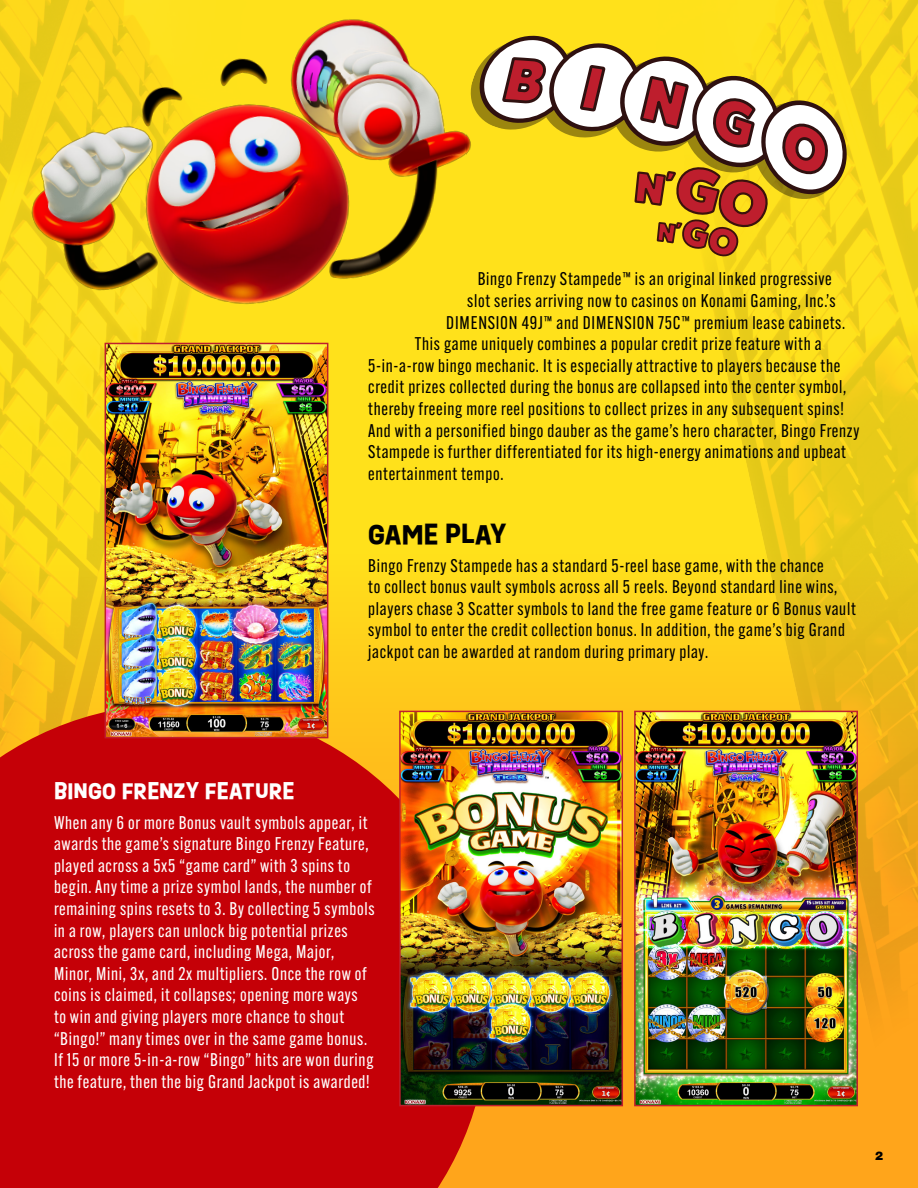
<style>
.page{position:relative;width:918px;height:1188px;background:#ffa51b}
.page>*{position:absolute;margin:0;border:0;box-sizing:border-box;transform-origin:0 0}
.t1{font:700 25.5px "Ruddy";letter-spacing:.005em;color:#000}
.t2{font:700 21px "Ruddy";letter-spacing:.005em;color:#fff}
.t3{font:18px/21.6px "Alternate Gothic ATF";letter-spacing:.04em;color:#000}
.t4{font:18px/21.6px "Alternate Gothic ATF";letter-spacing:.04em;color:#fff}
.t5{font:900 12px "Helvetica Neue CE";color:#000}
</style>
<div class="page">
<img style="left:0;top:0;width:918px;height:1009px">
<div style="left:0;top:704px;width:488px;height:484px;background:#c50007"></div>
<img style="left:104px;top:343px;width:225px;height:396px">
<img style="left:398px;top:710px;width:226px;height:397px">
<img style="left:8px;top:0;width:499px;height:343px">
<img style="left:633px;top:710px;width:226px;height:397px">
<svg style="left:466px;top:38px;width:9px;height:167px;background:#f5d419"></svg>
<svg style="left:475px;top:34px;width:376px;height:223px;background:#dcb848"></svg>
<p class="t3" style="left:478px;top:268px;width:356px">Bingo Frenzy Stampede™ is an original linked progressive</p>
<p class="t3" style="left:467px;top:290px;width:370px">slot series arriving now to casinos on Konami Gaming, Inc.’s</p>
<p class="t3" style="left:446px;top:311px;width:400px">DIMENSION 49J™ and DIMENSION 75C™ premium lease cabinets.</p>
<p class="t3" style="left:415px;top:333px;width:408px">This game uniquely combines a popular credit prize feature with a</p>
<p class="t3" style="left:368px;top:355px;width:474px">5-in-a-row bingo mechanic. It is especially attractive to players because the</p>
<p class="t3" style="left:368px;top:376px;width:480px">credit prizes collected during the bonus are collapsed into the center symbol,</p>
<p class="t3" style="left:368px;top:398px;width:477px">thereby freeing more reel positions to collect prizes in any subsequent spins!</p>
<p class="t3" style="left:368px;top:419px;width:493px">And with a personified bingo dauber as the game’s hero character, Bingo Frenzy</p>
<p class="t3" style="left:368px;top:441px;width:479px">Stampede is further differentiated for its high-energy animations and upbeat</p>
<p class="t3" style="left:368px;top:463px;width:137px">entertainment tempo.</p>
<p class="t1" style="left:368px;top:515px;width:140px">GAME PLAY</p>
<p class="t3" style="left:368px;top:554px;width:489px">Bingo Frenzy Stampede has a standard 5-reel base game, with the chance<br>to collect bonus vault symbols across all 5 reels. Beyond standard line wins, players chase 3 Scatter symbols to land the free game feature or 6 Bonus vault symbol to enter the credit collection bonus. In addition, the game’s big Grand jackpot can be awarded at random during primary play.</p>
<p class="t2" style="left:54px;top:775px;width:242px">BINGO FRENZY FEATURE</p>
<p class="t4" style="left:54px;top:811px;width:322px">When any 6 or more Bonus vault symbols appear, it awards the game’s signature Bingo Frenzy Feature, played across a 5x5 “game card” with 3 spins to begin. Any time a prize symbol lands, the number of remaining spins resets to 3. By collecting 5 symbols in a row, players can unlock big potential prizes across the game card, including Mega, Major, Minor, Mini, 3x, and 2x multipliers. Once the row of coins is claimed, it collapses; opening more ways<br>to win and giving players more chance to shout “Bingo!” many times over in the same game bonus.<br>If 15 or more 5-in-a-row “Bingo” hits are won during the feature, then the big Grand Jackpot is awarded!</p>
<p class="t5" style="left:875px;top:1148px;width:10px">2</p>
</div>
